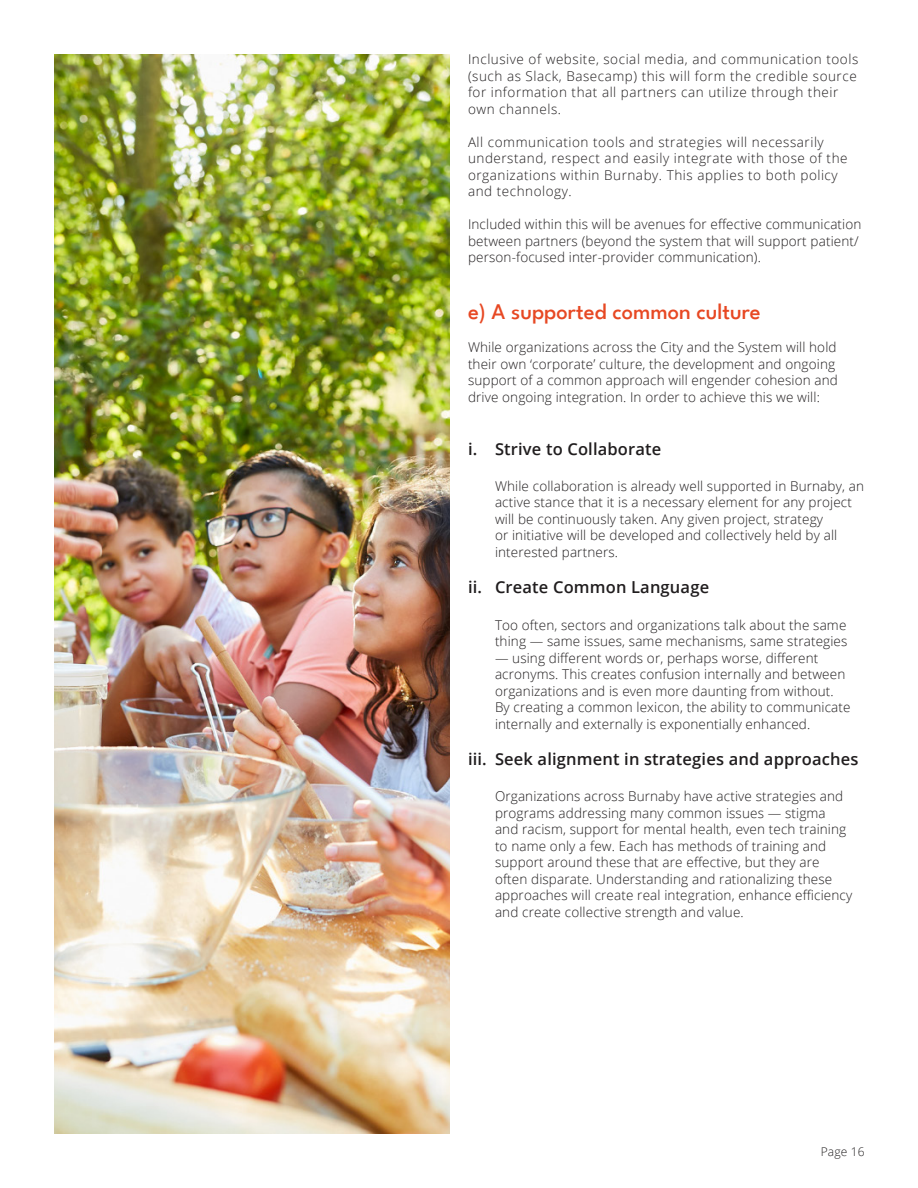
<style>
.page{position:relative;width:918px;height:1188px;background:#fff}
.page>*{position:absolute;margin:0;border:0;box-sizing:border-box;transform-origin:0 0}
.Heading_2{font:500 22.5px "League Spartan";color:#e74823}
.t1{font:600 16.5px "Open Sans";letter-spacing:.01em;color:#201d1e}
.t2{font:300 13.5px/16.5px "Open Sans";letter-spacing:.01em;color:#201d1e}
.t3{font:300 13.5px/16.5px "Open Sans";letter-spacing:.04em;color:#201d1e}
.t4{font:300 12px "Open Sans";letter-spacing:.01em;color:#201d1e}
</style>
<div class="page">
<img style="left:54px;top:54px;width:396px;height:1080px">
<p class="t3" style="left:468px;top:51px;width:392px">Inclusive of website, social media, and communication tools (such as Slack, Basecamp) this will form the credible source for information that all partners can utilize through their own channels.</p>
<p class="t3" style="left:468px;top:133px;width:381px">All communication tools and strategies will necessarily understand, respect and easily integrate with those of the organizations within Burnaby. This applies to both policy and technology.</p>
<p class="t2" style="left:468px;top:216px;width:395px">Included within this will be avenues for effective communication between partners (beyond the system that will support patient/ person-focused inter-provider communication).</p>
<p class="Heading_2" style="left:468px;top:295px;width:294px">e) A supported common culture</p>
<p class="t2" style="left:468px;top:339px;width:371px">While organizations across the City and the System will hold their own ‘corporate’ culture, the development and ongoing support of a common approach will engender cohesion and drive ongoing integration. In order to achieve this we will:</p>
<p class="t1" style="left:468px;top:437px;width:195px">i. Strive to Collaborate</p>
<p class="t2" style="left:495px;top:477px;width:371px">While collaboration is already well supported in Burnaby, an active stance that it is a necessary element for any project will be continuously taken. Any given project, strategy<br>or initiative will be developed and collectively held by all interested partners.</p>
<p class="t1" style="left:468px;top:576px;width:243px">ii. Create Common Language</p>
<p class="t2" style="left:495px;top:616px;width:354px">Too often, sectors and organizations talk about the same thing — same issues, same mechanisms, same strategies</p>
<p class="t2" style="left:495px;top:649px;width:357px">— using different words or, perhaps worse, different acronyms. This creates confusion internally and between organizations and is even more daunting from without.<br>By creating a common lexicon, the ability to communicate internally and externally is exponentially enhanced.</p>
<p class="t1" style="left:468px;top:748px;width:392px">iii. Seek alignment in strategies and approaches</p>
<p class="t2" style="left:495px;top:788px;width:359px">Organizations across Burnaby have active strategies and programs addressing many common issues — stigma and racism, support for mental health, even tech training to name only a few. Each has methods of training and support around these that are effective, but they are often disparate. Understanding and rationalizing these approaches will create real integration, enhance efficiency and create collective strength and value.</p>
<p class="t4" style="left:821px;top:1144px;width:45px">Page 16</p>
</div>
